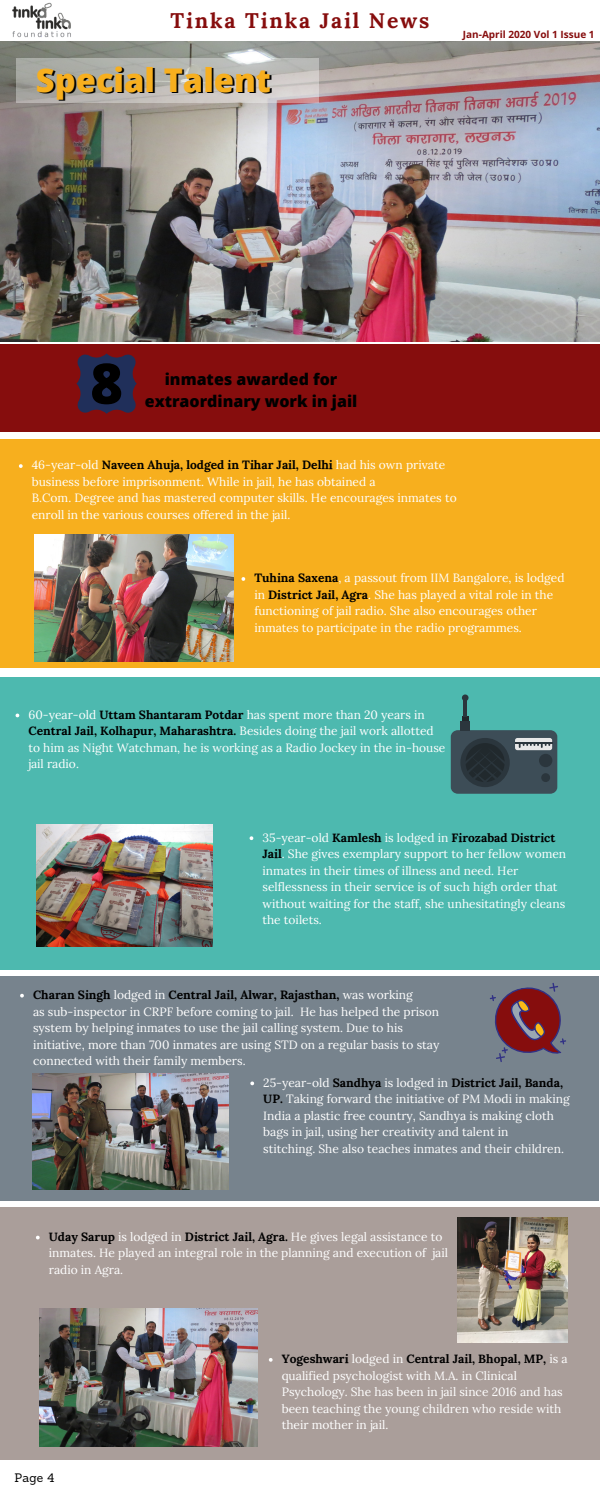
<style>
.page{position:relative;width:600px;height:1500px;background:#fff}
.page>*{position:absolute;margin:0;border:0;box-sizing:border-box;transform-origin:0 0}
.t1{font:800 56px "Open Sans";color:#000}
.t2{font:800 32.7px "Open Sans";color:#000}
.t3{font:700 21.1px "Lora";letter-spacing:.09em;color:#860d0d}
.t4{font:800 16px/21.8px "Open Sans";color:#000;text-align:center}
.t5{font:12px/16.5px "Lora";color:#fff}
.t6{font:12px "Sanchez";color:#000}
.t7{font:700 10px "Open Sans Hebrew";color:#860d0d}
.s1{font-weight:700;color:#000}
</style>
<div class="page">
<div style="left:0;top:439px;width:600px;height:229px;background:#f7af1e"></div>
<div style="left:0;top:976px;width:599px;height:225px;background:#77838d"></div>
<img style="left:12px;top:2px;width:59px;height:36px">
<div style="left:0;top:677px;width:600px;height:293px;background:#4db9af"></div>
<img style="left:0;top:42px;width:600px;height:299px">
<div style="left:0;top:1207px;width:600px;height:253px;background:#aa9e9a"></div>
<div style="left:0;top:345px;width:600px;height:87px;background:#860d0d"></div>
<svg style="left:19px;top:464px;width:4px;height:4px"></svg>
<svg style="left:250px;top:1082px;width:4px;height:3px"></svg>
<svg style="left:250px;top:836px;width:3px;height:4px"></svg>
<svg style="left:269px;top:1358px;width:4px;height:4px"></svg>
<svg style="left:20px;top:994px;width:4px;height:4px"></svg>
<svg style="left:16px;top:58px;width:303px;height:44px;background:#b9b7b3"></svg>
<img style="left:33px;top:1074px;width:196px;height:115px">
<div style="left:462px;top:716px;width:6px;height:10px;background:#20272b"></div>
<div style="left:451px;top:730px;width:106px;height:64px;background:#3d4d57;border-radius:7px"></div>
<div style="left:515px;top:738px;width:37px;height:12px;background:#e8e8e8;border-radius:2px"></div>
<div style="left:460px;top:738px;width:50px;height:49px;background:#2b363d;border-radius:50%"></div>
<div style="left:539px;top:754px;width:13px;height:13px;background:#2b363d;border-radius:50%"></div>
<div style="left:541px;top:773px;width:9px;height:9px;background:#2b363d;border-radius:50%"></div>
<div style="left:466px;top:743px;width:39px;height:39px;background:#21292d;border-radius:50%"></div>
<svg style="left:463px;top:747px;width:43px;height:36px"></svg>
<hr style="left:515px;top:742px;width:37px;height:2px;background:#2b363d">
<svg style="left:519px;top:744px;width:31px;height:4px"></svg>
<div style="left:460px;top:721px;width:10px;height:9px;background:#2b363d"></div>
<hr style="left:464px;top:699px;width:3px;height:17px;background:#2b363d">
<svg style="left:462px;top:694px;width:7px;height:7px"></svg>
<svg style="left:490px;top:983px;width:76px;height:79px"></svg>
<img style="left:40px;top:1308px;width:217px;height:138px">
<img style="left:34px;top:534px;width:200px;height:128px">
<img style="left:36px;top:825px;width:177px;height:121px">
<svg style="left:76px;top:353px;width:61px;height:61px"></svg>
<img style="left:458px;top:1217px;width:110px;height:125px">
<svg style="left:36px;top:1236px;width:4px;height:3px"></svg>
<svg style="left:241px;top:577px;width:4px;height:4px"></svg>
<p class="t3" style="left:170px;top:7px;width:261px">Tinka Tinka Jail News</p>
<p class="t2" style="left:38px;top:58px;width:237px">Special Talent</p>
<p class="t7" style="left:463px;top:27px;width:133px">Jan-April 2020 Vol 1 Issue 1</p>
<p class="t1" style="left:90px;top:344px;width:34px">8</p>
<p class="t4" style="left:145px;top:368px;width:214px">inmates awarded for extraordinary work in jail</p>
<p class="t5" style="left:32px;top:457px;width:426px">46-year-old <span class="s1">Naveen Ahuja, lodged in Tihar Jail, Delhi</span> had his own private business before imprisonment. While in jail, he has obtained a<br>B.Com. Degree and has mastered computer skills. He encourages inmates to enroll in the various courses offered in the jail.</p>
<p class="t5" style="left:254px;top:570px;width:312px"><span class="s1">Tuhina Saxena</span>, a passout from IIM Bangalore, is lodged in <span class="s1">District Jail, Agra</span>. She has played a vital role in the functioning of jail radio. She also encourages other inmates to participate in the radio programmes.</p>
<p class="t5" style="left:28px;top:706px;width:418px">60-year-old <span class="s1">Uttam Shantaram Potdar</span> has spent more than 20 years in <span class="s1">Central Jail, Kolhapur, Maharashtra.</span> Besides doing the jail work allotted to him as Night Watchman, he is working as a Radio Jockey in the in-house jail radio.</p>
<p class="t5" style="left:262px;top:829px;width:305px">35-year-old <span class="s1">Kamlesh</span> is lodged in <span class="s1">Firozabad District Jail</span>. She gives exemplary support to her fellow women inmates in their times of illness and need. Her selflessness in their service is of such high order that without waiting for the staff, she unhesitatingly cleans the toilets.</p>
<p class="t5" style="left:33px;top:986px;width:408px"><span class="s1">Charan Singh</span> lodged in <span class="s1">Central Jail, Alwar, Rajasthan,</span> was working<br>as sub-inspector in CRPF before coming to jail. He has helped the prison system by helping inmates to use the jail calling system. Due to his initiative, more than 700 inmates are using STD on a regular basis to stay connected with their family members.</p>
<p class="t5" style="left:263px;top:1074px;width:308px">25-year-old <span class="s1">Sandhya</span> is lodged in <span class="s1">District Jail, Banda, UP.</span> Taking forward the initiative of PM Modi in making India a plastic free country, Sandhya is making cloth bags in jail, using her creativity and talent in<br>stitching. She also teaches inmates and their children.</p>
<p class="t5" style="left:49px;top:1228px;width:401px"><span class="s1">Uday Sarup</span> is lodged in <span class="s1">District Jail, Agra.</span> He gives legal assistance to inmates. He played an integral role in the planning and execution of jail radio in Agra.</p>
<p class="t6" style="left:15px;top:1470px;width:41px">Page 4</p>
<p class="t5" style="left:282px;top:1351px;width:287px"><span class="s1">Yogeshwari</span> lodged in <span class="s1">Central Jail, Bhopal, MP,</span> is a qualified psychologist with M.A. in Clinical Psychology. She has been in jail since 2016 and has been teaching the young children who reside with their mother in jail.</p>
</div>
